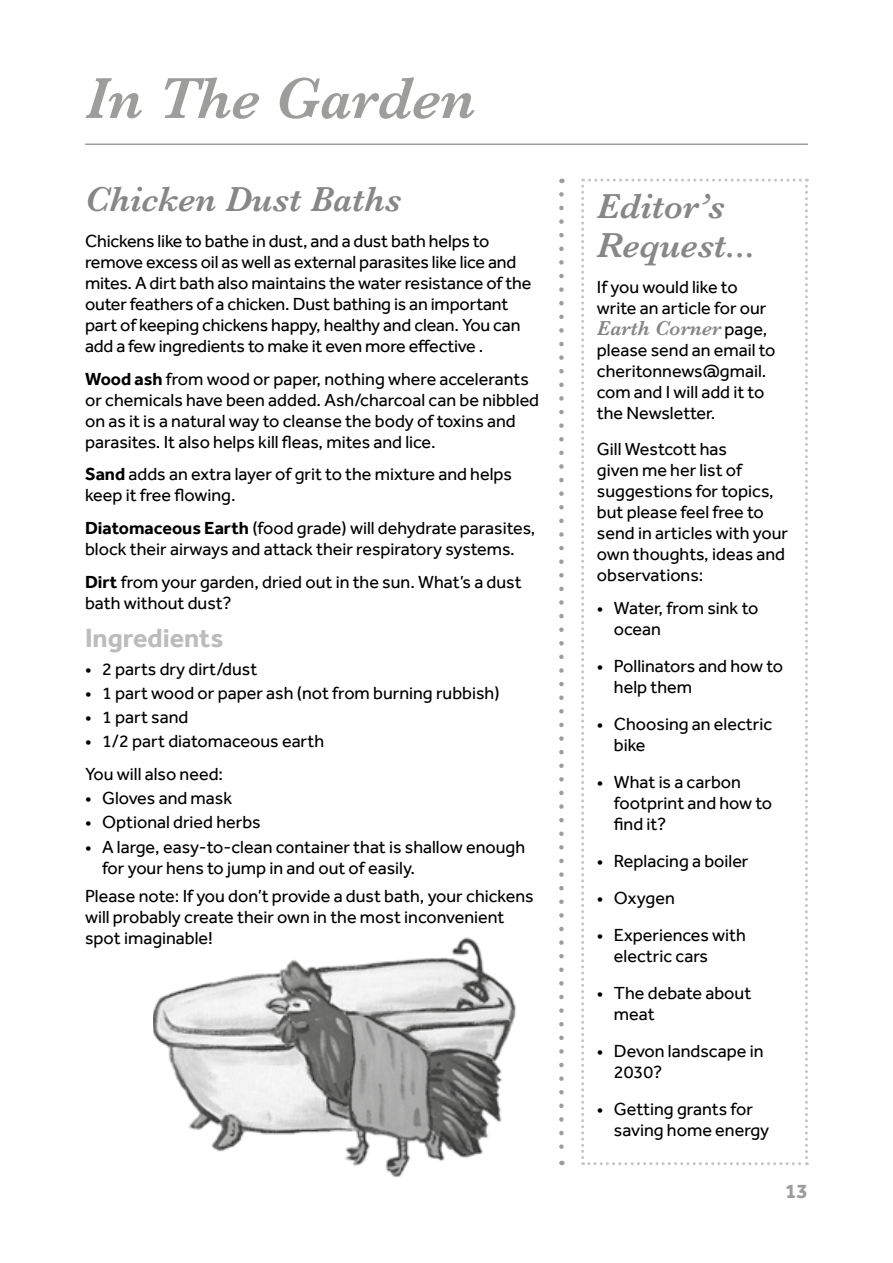
<style>
.page{position:relative;width:893px;height:1263px;background:#fff}
.page>*{position:absolute;margin:0;border:0;box-sizing:border-box;transform-origin:0 0}
.t1{font:italic 600 60px "Baskerville";color:#9d9d9c}
.t2{font:italic 600 36px/39px "Baskerville";color:#878787}
.t3{font:700 27px "Effra";color:#bcbcbc}
.t4{font:italic 600 21px "Baskerville";color:#878787}
.t5{font:700 21px "Effra";color:#9d9d9c}
.t6{font:18px/21px "Effra";color:#000}
.s1{font-weight:700}
.s2{font-family:"Effra";font-weight:400;font-style:normal;font-size:18px;color:#000}
</style>
<div class="page">
<img style="left:153px;top:937px;width:363px;height:240px">
<hr style="left:85px;top:143px;width:723px;height:2px;background:#9d9d9c">
<svg style="left:581px;top:179px;width:227px;height:986px"></svg>
<svg style="left:559px;top:194px;width:5px;height:971px"></svg>
<h1 class="t1" style="left:85px;top:58px;width:392px">In The Garden</h1>
<h2 class="t2" style="left:85px;top:180px;width:318px">Chicken Dust Baths</h2>
<p class="t6" style="left:85px;top:230px;width:448px">Chickens like to bathe in dust, and a dust bath helps to remove excess oil as well as external parasites like lice and mites. A dirt bath also maintains the water resistance of the outer feathers of a chicken. Dust bathing is an important part of keeping chickens happy, healthy and clean. You can add a few ingredients to make it even more effective .</p>
<p class="t6" style="left:85px;top:368px;width:456px"><span class="s1">Wood ash</span> from wood or paper, nothing where accelerants or chemicals have been added. Ash/charcoal can be nibbled on as it is a natural way to cleanse the body of toxins and parasites. It also helps kill fleas, mites and lice.</p>
<p class="t6" style="left:85px;top:464px;width:429px"><span class="s1">Sand</span> adds an extra layer of grit to the mixture and helps keep it free flowing.</p>
<p class="t6" style="left:85px;top:517px;width:452px"><span class="s1">Diatomaceous Earth</span> (food grade) will dehydrate parasites, block their airways and attack their respiratory systems.</p>
<p class="t6" style="left:85px;top:571px;width:438px"><span class="s1">Dirt</span> from your garden, dried out in the sun. What’s a dust bath without dust?</p>
<h3 class="t3" style="left:85px;top:622px;width:140px">Ingredients</h3>
<p class="t6" style="left:85px;top:658px;width:174px">• 2 parts dry dirt/dust</p>
<p class="t6" style="left:85px;top:682px;width:416px">• 1 part wood or paper ash (not from burning rubbish)</p>
<p class="t6" style="left:85px;top:706px;width:105px">• 1 part sand</p>
<p class="t6" style="left:85px;top:725px;width:241px;line-height:32.7px">• 1/2 part diatomaceous earth<br>You will also need:</p>
<p class="t6" style="left:85px;top:787px;width:149px">• Gloves and mask</p>
<p class="t6" style="left:85px;top:812px;width:177px">• Optional dried herbs</p>
<p class="t6" style="left:102px;top:836px;width:425px;text-indent:-17px">• A large, easy-to-clean container that is shallow enough for your hens to jump in and out of easily.</p>
<p class="t6" style="left:85px;top:885px;width:450px">Please note: If you don’t provide a dust bath, your chickens will probably create their own in the most inconvenient spot imaginable!</p>
<h2 class="t2" style="left:597px;top:187px;width:160px">Editor’s<br>Request...</h2>
<p class="t6" style="left:597px;top:277px;width:171px">If you would like to write an article for our</p>
<p class="t4" style="left:597px;top:314px;width:172px">Earth Corner <span class="s2">page,</span></p>
<p class="t6" style="left:597px;top:340px;width:180px">please send an email to cheritonnews@gmail. com and I will add it to the Newsletter.</p>
<p class="t6" style="left:597px;top:438px;width:193px">Gill Westcott has<br>given me her list of suggestions for topics, but please feel free to send in articles with your own thoughts, ideas and observations:</p>
<p class="t6" style="left:614px;top:597px;width:146px;text-indent:-17px">• Water, from sink to ocean</p>
<p class="t6" style="left:614px;top:655px;width:171px;text-indent:-17px">• Pollinators and how to help them</p>
<p class="t6" style="left:614px;top:713px;width:160px;text-indent:-17px">• Choosing an electric bike</p>
<p class="t6" style="left:614px;top:771px;width:160px;text-indent:-17px">• What is a carbon footprint and how to find it?</p>
<p class="t6" style="left:597px;top:850px;width:153px">• Replacing a boiler</p>
<p class="t6" style="left:597px;top:887px;width:79px">• Oxygen</p>
<p class="t6" style="left:614px;top:924px;width:134px;text-indent:-17px">• Experiences with electric cars</p>
<p class="t6" style="left:614px;top:982px;width:139px;text-indent:-17px">• The debate about meat</p>
<p class="t6" style="left:614px;top:1040px;width:151px;text-indent:-17px">• Devon landscape in<br>2030?</p>
<p class="t6" style="left:614px;top:1098px;width:157px;text-indent:-17px">• Getting grants for saving home energy</p>
<p class="t5" style="left:785px;top:1179px;width:24px">13</p>
</div>
